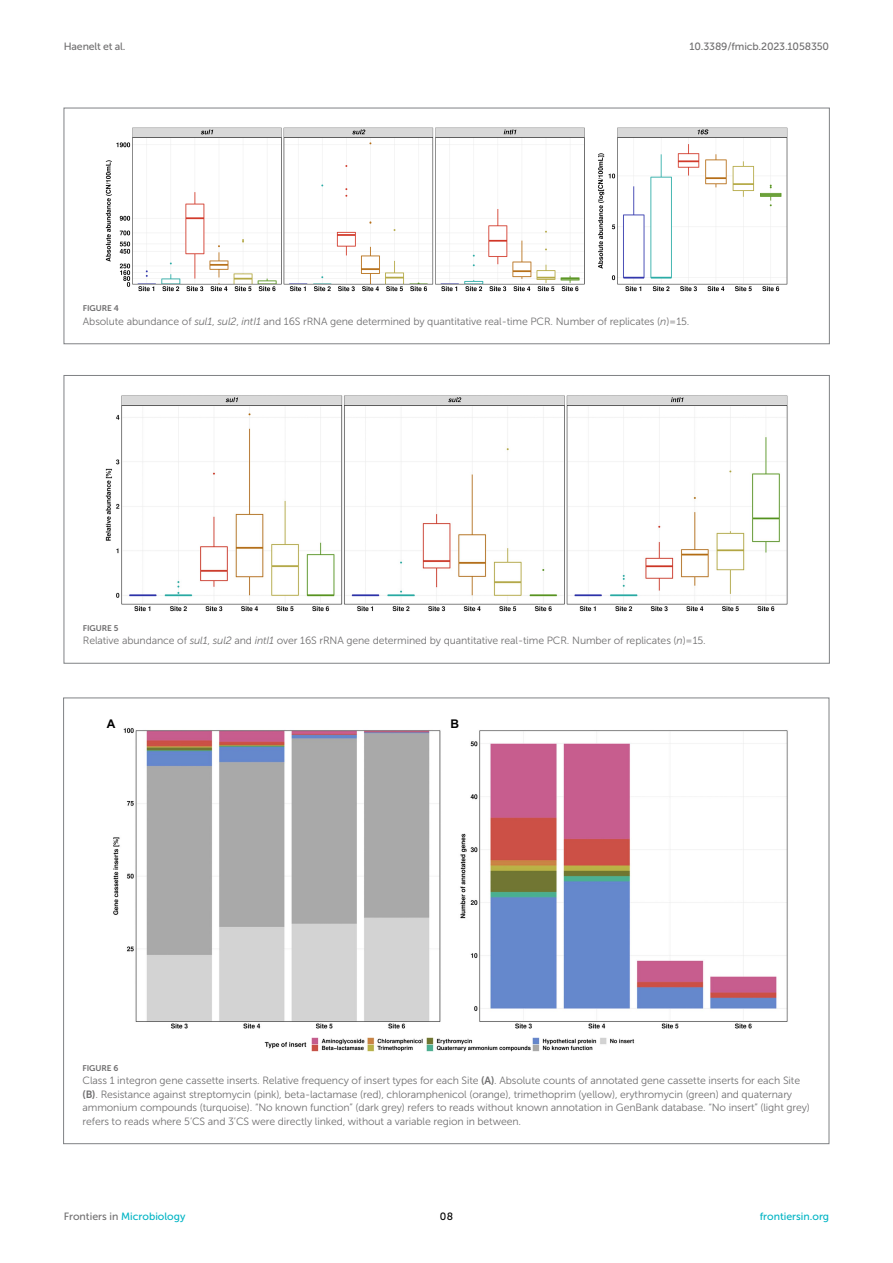
<style>
.page{position:relative;width:893px;height:1263px;background:#fff}
.page>*{position:absolute;margin:0;border:0;box-sizing:border-box;transform-origin:0 0}
.t1{font:700 12px "Arial";color:#000}
.FIG_LEG{font:10.5px/13.5px "Museo Sans 300";letter-spacing:-.01em;color:#706f70}
.t2{font:10.5px "Museo Sans 500";letter-spacing:-.015em;color:#706f70}
.t3{font:10.5px "Museo Sans 500";color:#00b4c4}
.t4{font:10.5px "Museo Sans 500";color:#000}
.FIG_HD{font:8.25px "Museo Sans 700";letter-spacing:-.01em;color:#706f70}
.s1{font-style:italic}
.s2{font-family:"Museo Sans 700"}
.s3{color:#706f70}
</style>
<div class="page">
<img style="left:113px;top:728px;width:675px;height:324px">
<img style="left:105px;top:127px;width:683px;height:165px">
<div style="left:64px;top:108px;width:765px;height:236px;border:1px solid #808285"></div>
<img style="left:105px;top:395px;width:683px;height:217px">
<p class="t2" style="left:64px;top:41px;width:63px">Haenelt et al.</p>
<p class="t2" style="left:690px;top:41px;width:141px">10.3389/fmicb.2023.1058350</p>
<p class="FIG_HD" style="left:83px;top:304px;width:37px">FIGURE 4</p>
<p class="FIG_LEG" style="left:83px;top:315px;width:608px">Absolute abundance of <span class="s1">sul1</span>, <span class="s1">sul2</span>, <span class="s1">intI1</span> and 16S rRNA gene determined by quantitative real-time PCR. Number of replicates (<span class="s1">n</span>) = 15.</p>
<p class="FIG_HD" style="left:83px;top:623px;width:37px">FIGURE 5</p>
<p class="FIG_LEG" style="left:83px;top:634px;width:624px">Relative abundance of <span class="s1">sul1</span>, <span class="s1">sul2</span> and <span class="s1">intI1</span> over 16S rRNA gene determined by quantitative real-time PCR. Number of replicates (<span class="s1">n</span>) = 15.</p>
<p class="t1" style="left:107px;top:716px;width:10px">A</p>
<p class="t1" style="left:450px;top:716px;width:10px">B</p>
<p class="FIG_HD" style="left:83px;top:1063px;width:37px">FIGURE 6</p>
<p class="FIG_LEG" style="left:83px;top:1074px;width:729px">Class 1 integron gene cassette inserts. Relative frequency of insert types for each Site <span class="s2">(A)</span>. Absolute counts of annotated gene cassette inserts for each Site <span class="s2">(B)</span>. Resistance against streptomycin (pink), beta-lactamase (red), chloramphenicol (orange), trimethoprim (yellow), erythromycin (green) and quaternary ammonium compounds (turquoise). “No known function” (dark grey) refers to reads without known annotation in GenBank database. “No insert” (light grey) refers to reads where 5’CS and 3’CS were directly linked, without a variable region in between.</p>
<p class="t3" style="left:64px;top:1211px;width:123px"><span class="s3">Frontiers in</span> Microbiology</p>
<p class="t4" style="left:440px;top:1211px;width:15px">08</p>
<p class="t3" style="left:760px;top:1211px;width:71px">frontiersin.org</p>
</div>
